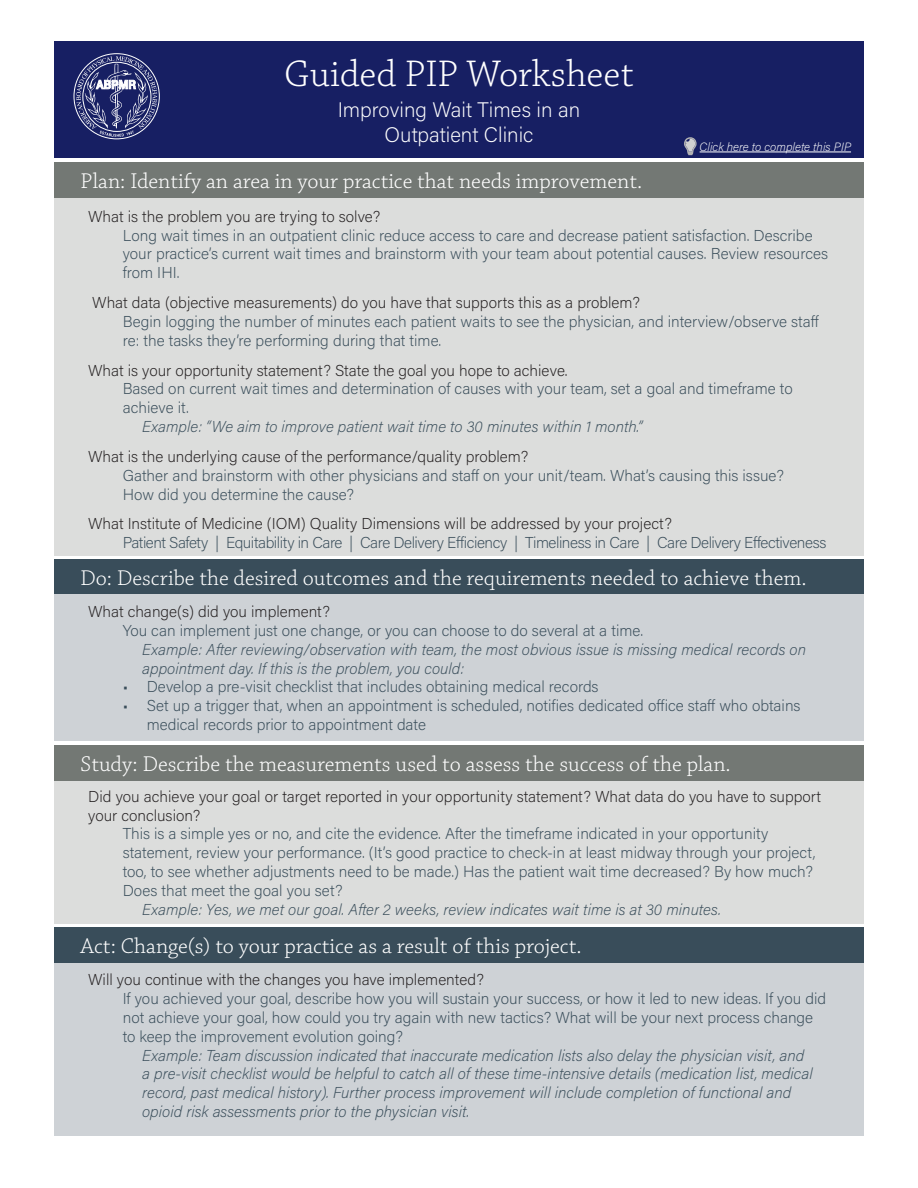
<style>
.page{position:relative;width:918px;height:1188px;background:#fff}
.page>*{position:absolute;margin:0;border:0;box-sizing:border-box;transform-origin:0 0}
.PIP_Head{font:300 39px "Chaparral Pro";color:#fff}
.t1{font:300 22.5px "Chaparral Pro";color:#fff}
.t2{font:200 21px/25.2px "Acumin Pro";color:#fff;text-align:center}
.Answer{font:200 15.75px/18.9px "Acumin Pro";color:#394d5a}
.Answer_Italic{font:italic 200 15.75px/18.9px "Acumin Pro";color:#394d5a}
.Question{font:200 15.75px/18.9px "Acumin Pro";color:#231f20}
.Bullets{font:200 15.75px/18.9px "Acumin Pro";color:#394d5a}
.Answer-2{font:200 15.75px "Acumin Pro";letter-spacing:-.03em;color:#394d5a}
.t3{font:italic 200 12px "Acumin Pro";color:#fff}
</style>
<div class="page">
<div style="left:54px;top:41px;width:810px;height:117px;background:#171f63"></div>
<svg style="left:76px;top:56px;width:81px;height:81px"></svg>
<div style="left:54px;top:163px;width:810px;height:35px;background:#737874"></div>
<div style="left:54px;top:198px;width:810px;height:357px;background:#dcdddc"></div>
<div style="left:54px;top:559px;width:810px;height:36px;background:#394d5a"></div>
<div style="left:54px;top:595px;width:810px;height:146px;background:#ced2d6"></div>
<div style="left:54px;top:746px;width:810px;height:35px;background:#737874"></div>
<div style="left:54px;top:781px;width:810px;height:142px;background:#dcdddc"></div>
<div style="left:54px;top:928px;width:810px;height:35px;background:#394d5a"></div>
<div style="left:54px;top:963px;width:810px;height:172px;background:#ced2d6"></div>
<svg style="left:684px;top:137px;width:13px;height:18px"></svg>
<hr style="left:700px;top:152px;width:151px;height:1px;background:#fff">
<p class="PIP_Head" style="left:284px;top:52px;width:351px">Guided PIP Worksheet</p>
<p class="t2" style="left:338px;top:96px;width:244px">Improving Wait Times in an<br>Outpatient Clinic</p>
<p class="t1" style="left:81px;top:169px;width:563px">Plan: Identify an area in your practice that needs improvement.</p>
<p class="Question" style="left:88px;top:206px;width:294px">What is the problem you are trying to solve?</p>
<p class="Answer" style="left:123px;top:225px;width:707px">Long wait times in an outpatient clinic reduce access to care and decrease patient satisfaction. Describe your practice’s current wait times and brainstorm with your team about potential causes. Review resources from IHI.</p>
<p class="Question" style="left:92px;top:293px;width:549px">What data (objective measurements) do you have that supports this as a problem?</p>
<p class="Answer" style="left:123px;top:311px;width:698px">Begin logging the number of minutes each patient waits to see the physician, and interview/observe staff re: the tasks they’re performing during that time.</p>
<p class="Question" style="left:88px;top:360px;width:481px">What is your opportunity statement? State the goal you hope to achieve.</p>
<p class="Answer" style="left:123px;top:379px;width:671px">Based on current wait times and determination of causes with your team, set a goal and timeframe to achieve it.</p>
<p class="Answer_Italic" style="left:142px;top:417px;width:502px">Example: “We aim to improve patient wait time to 30 minutes within 1 month.”</p>
<p class="Question" style="left:88px;top:446px;width:442px">What is the underlying cause of the performance/quality problem?</p>
<p class="Answer" style="left:123px;top:465px;width:663px">Gather and brainstorm with other physicians and staff on your unit/team. What’s causing this issue?</p>
<p class="Answer" style="left:123px;top:484px;width:233px">How did you determine the cause?</p>
<p class="Question" style="left:88px;top:514px;width:585px">What Institute of Medicine (IOM) Quality Dimensions will be addressed by your project?</p>
<p class="Answer-2" style="left:123px;top:532px;width:705px">Patient Safety | Equitability in Care | Care Delivery Efficiency | Timeliness in Care | Care Delivery Effectiveness</p>
<p class="t1" style="left:81px;top:566px;width:727px">Do: Describe the desired outcomes and the requirements needed to achieve them.</p>
<p class="Question" style="left:88px;top:601px;width:243px">What change(s) did you implement?</p>
<p class="Answer" style="left:123px;top:620px;width:522px">You can implement just one change, or you can choose to do several at a time.</p>
<p class="Answer_Italic" style="left:142px;top:639px;width:665px">Example: After reviewing/observation with team, the most obvious issue is missing medical records on appointment day. If this is the problem, you could:</p>
<p class="Bullets" style="left:123px;top:677px;width:477px">• Develop a pre-visit checklist that includes obtaining medical records</p>
<p class="Bullets" style="left:147px;top:696px;width:655px;text-indent:-24px">• Set up a trigger that, when an appointment is scheduled, notifies dedicated office staff who obtains medical records prior to appointment date</p>
<p class="t1" style="left:81px;top:752px;width:652px">Study: Describe the measurements used to assess the success of the plan.</p>
<p class="Question" style="left:88px;top:786px;width:734px">Did you achieve your goal or target reported in your opportunity statement? What data do you have to support your conclusion?</p>
<p class="Answer" style="left:123px;top:824px;width:694px">This is a simple yes or no, and cite the evidence. After the timeframe indicated in your opportunity statement, review your performance. (It’s good practice to check-in at least midway through your project, too, to see whether adjustments need to be made.) Has the patient wait time decreased? By how much?<br>Does that meet the goal you set?</p>
<p class="Answer_Italic" style="left:142px;top:900px;width:580px">Example: Yes, we met our goal. After 2 weeks, review indicates wait time is at 30 minutes.</p>
<p class="t1" style="left:81px;top:934px;width:503px">Act: Change(s) to your practice as a result of this project.</p>
<p class="Question" style="left:88px;top:969px;width:397px">Will you continue with the changes you have implemented?</p>
<p class="Answer" style="left:123px;top:988px;width:705px">If you achieved your goal, describe how you will sustain your success, or how it led to new ideas. If you did not achieve your goal, how could you try again with new tactics? What will be your next process change to keep the improvement evolution going?</p>
<p class="Answer_Italic" style="left:142px;top:1045px;width:672px">Example: Team discussion indicated that inaccurate medication lists also delay the physician visit, and a pre-visit checklist would be helpful to catch all of these time-intensive details (medication list, medical record, past medical history). Further process improvement will include completion of functional and opioid risk assessments prior to the physician visit.</p>
<p class="t3" style="left:700px;top:138px;width:153px">Click here to complete this PIP</p>
</div>
